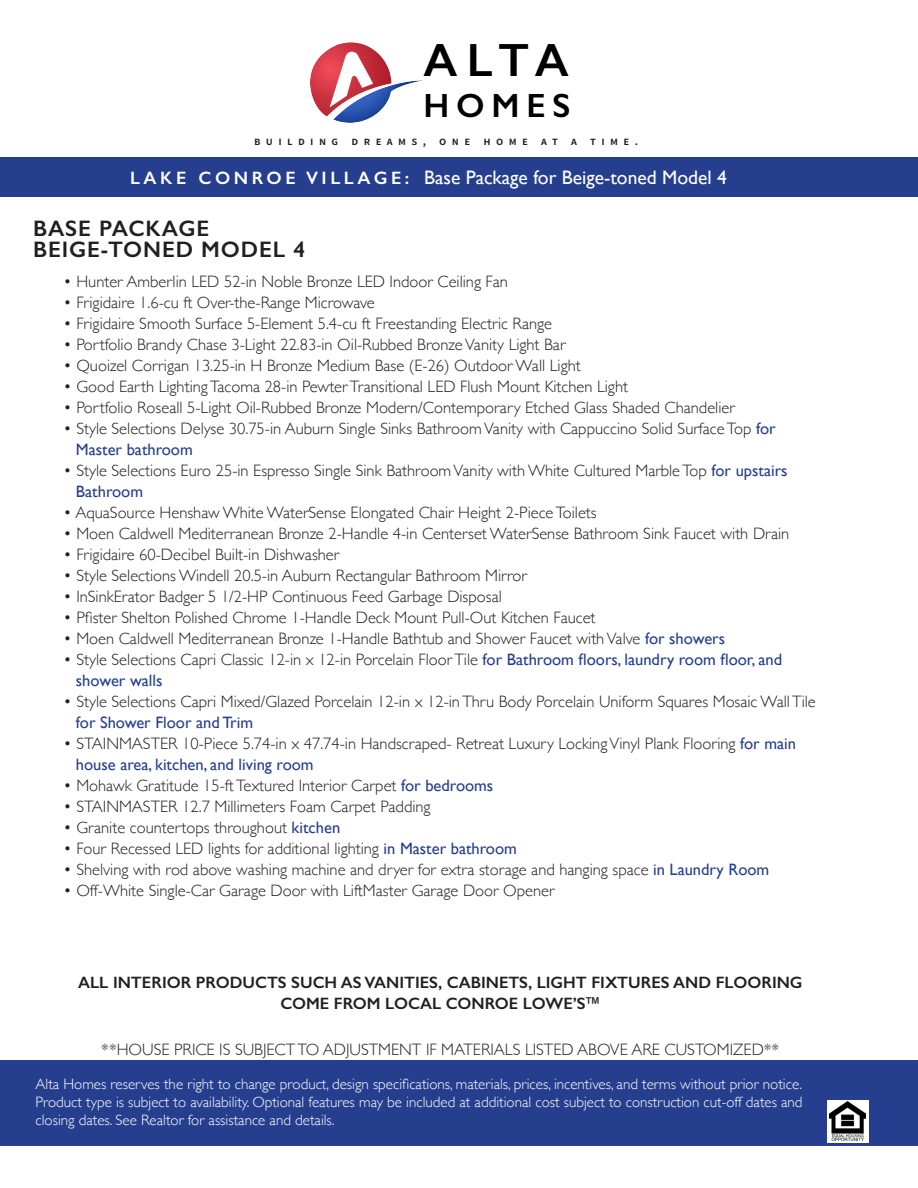
<style>
.page{position:relative;width:918px;height:1188px;background:#fff}
.page>*{position:absolute;margin:0;border:0;box-sizing:border-box;transform-origin:0 0}
.Titles{font:600 46.8px "Gill Sans";color:#000}
.Titles-2{font:600 33.75px "Gill Sans";letter-spacing:.2em;color:#000}
.t1{font:600 22.5px "Gill Sans";letter-spacing:.04em;color:#231f20}
.t2{font:19.5px "Gill Sans";color:#fff}
.t3{font:600 18px "Gill Sans";letter-spacing:.2em;color:#fff}
.list_of_specs{font:300 16.5px/21px "Gill Sans";color:#231f20}
.t4{font:600 16.5px/21px "Gill Sans";color:#231f20;text-align:center}
.t5{font:300 15px/18px "Gill Sans";color:#fff;text-align:justify}
.Information{font:600 12px "Source Sans Pro";letter-spacing:.45em;color:#231f20}
.s1{font-weight:400;color:#253f8e}
.s2{font-weight:400;color:#fff}
</style>
<div class="page">
<div style="left:0;top:157px;width:918px;height:40px;background:#253f8e"></div>
<img style="left:310px;top:42px;width:82px;height:75px">
<div style="left:0;top:1060px;width:918px;height:86px;background:#253f8e"></div>
<div style="left:827px;top:1100px;width:42px;height:43px;background:#fff"></div>
<img style="left:830px;top:1102px;width:36px;height:38px">
<p class="Titles" style="left:424px;top:32px;width:147px">ALTA</p>
<p class="Titles-2" style="left:424px;top:85px;width:148px">HOMES</p>
<p class="Information" style="left:254px;top:133px;width:386px">building dreams, one home at a time.</p>
<p class="t3" style="left:130px;top:167px;width:281px">LAKE CONROE VILLAGE:</p>
<p class="t2" style="left:424px;top:166px;width:304px">Base Package for Beige-toned Model 4</p>
<p class="t1" style="left:33px;top:215px;width:178px">BASE PACKAGE</p>
<p class="t1" style="left:33px;top:236px;width:274px">BEIGE-TONED MODEL 4</p>
<p class="list_of_specs" style="left:64px;top:270px;width:446px">• Hunter Amberlin LED 52-in Noble Bronze LED Indoor Ceiling Fan</p>
<p class="list_of_specs" style="left:64px;top:291px;width:313px">• Frigidaire 1.6-cu ft Over-the-Range Microwave</p>
<p class="list_of_specs" style="left:64px;top:312px;width:490px">• Frigidaire Smooth Surface 5-Element 5.4-cu ft Freestanding Electric Range</p>
<p class="list_of_specs" style="left:64px;top:333px;width:503px">• Portfolio Brandy Chase 3-Light 22.83-in Oil-Rubbed Bronze Vanity Light Bar</p>
<p class="list_of_specs" style="left:64px;top:354px;width:519px">• Quoizel Corrigan 13.25-in H Bronze Medium Base (E-26) Outdoor Wall Light</p>
<p class="list_of_specs" style="left:64px;top:375px;width:566px">• Good Earth Lighting Tacoma 28-in Pewter Transitional LED Flush Mount Kitchen Light</p>
<p class="list_of_specs" style="left:64px;top:396px;width:673px">• Portfolio Roseall 5-Light Oil-Rubbed Bronze Modern/Contemporary Etched Glass Shaded Chandelier</p>
<p class="list_of_specs" style="left:64px;top:417px;width:714px">• Style Selections Delyse 30.75-in Auburn Single Sinks Bathroom Vanity with Cappuccino Solid Surface Top <span class="s1">for<br></span><span class="s2">D</span><span class="s1">Master bathroom</span></p>
<p class="list_of_specs" style="left:64px;top:459px;width:725px">• Style Selections Euro 25-in Espresso Single Sink Bathroom Vanity with White Cultured Marble Top <span class="s1">for upstairs<br></span><span class="s2">D</span><span class="s1">Bathroom</span></p>
<p class="list_of_specs" style="left:64px;top:501px;width:535px">• AquaSource Henshaw White WaterSense Elongated Chair Height 2-Piece Toilets</p>
<p class="list_of_specs" style="left:64px;top:522px;width:727px">• Moen Caldwell Mediterranean Bronze 2-Handle 4-in Centerset WaterSense Bathroom Sink Faucet with Drain</p>
<p class="list_of_specs" style="left:64px;top:543px;width:277px">• Frigidaire 60-Decibel Built-in Dishwasher</p>
<p class="list_of_specs" style="left:64px;top:564px;width:465px">• Style Selections Windell 20.5-in Auburn Rectangular Bathroom Mirror</p>
<p class="list_of_specs" style="left:64px;top:585px;width:440px">• InSinkErator Badger 5 1/2-HP Continuous Feed Garbage Disposal</p>
<p class="list_of_specs" style="left:64px;top:606px;width:534px">• Pfister Shelton Polished Chrome 1-Handle Deck Mount Pull-Out Kitchen Faucet</p>
<p class="list_of_specs" style="left:64px;top:627px;width:663px">• Moen Caldwell Mediterranean Bronze 1-Handle Bathtub and Shower Faucet with Valve <span class="s1">for showers</span></p>
<p class="list_of_specs" style="left:64px;top:648px;width:720px">• Style Selections Capri Classic 12-in x 12-in Porcelain Floor Tile <span class="s1">for Bathroom floors, laundry room floor, and<br></span><span class="s2">D</span><span class="s1">shower walls</span></p>
<p class="list_of_specs" style="left:64px;top:690px;width:754px">• Style Selections Capri Mixed/Glazed Porcelain 12-in x 12-in Thru Body Porcelain Uniform Squares Mosaic Wall Tile<br><span class="s2">D</span><span class="s1">for Shower Floor and Trim</span></p>
<p class="list_of_specs" style="left:64px;top:732px;width:734px">• STAINMASTER 10-Piece 5.74-in x 47.74-in Handscraped- Retreat Luxury Locking Vinyl Plank Flooring <span class="s1">for main<br></span><span class="s2">D</span><span class="s1">house area, kitchen, and living room</span></p>
<p class="list_of_specs" style="left:64px;top:774px;width:431px">• Mohawk Gratitude 15-ft Textured Interior Carpet <span class="s1">for bedrooms</span></p>
<p class="list_of_specs" style="left:64px;top:795px;width:369px">• STAINMASTER 12.7 Millimeters Foam Carpet Padding</p>
<p class="list_of_specs" style="left:64px;top:816px;width:278px">• Granite countertops throughout <span class="s1">kitchen</span></p>
<p class="list_of_specs" style="left:64px;top:837px;width:455px">• Four Recessed LED lights for additional lighting <span class="s1">in Master bathroom</span></p>
<p class="list_of_specs" style="left:64px;top:858px;width:707px">• Shelving with rod above washing machine and dryer for extra storage and hanging space <span class="s1">in Laundry Room</span></p>
<p class="list_of_specs" style="left:64px;top:879px;width:493px">• Off-White Single-Car Garage Door with LiftMaster Garage Door Opener</p>
<p class="t4" style="left:78px;top:972px;width:726px">ALL INTERIOR PRODUCTS SUCH AS VANITIES, CABINETS, LIGHT FIXTURES AND FLOORING<br>COME FROM LOCAL CONROE LOWE’S™</p>
<p class="list_of_specs" style="left:101px;top:1038px;width:680px">**HOUSE PRICE IS SUBJECT TO ADJUSTMENT IF MATERIALS LISTED ABOVE ARE CUSTOMIZED**</p>
<p class="t5" style="left:36px;top:1074px;width:769px">Alta Homes reserves the right to change product, design specifications, materials, prices, incentives, and terms without prior notice.<br>Product type is subject to availability. Optional features may be included at additional cost subject to construction cut-off dates and closing dates. See Realtor for assistance and details.</p>
</div>
